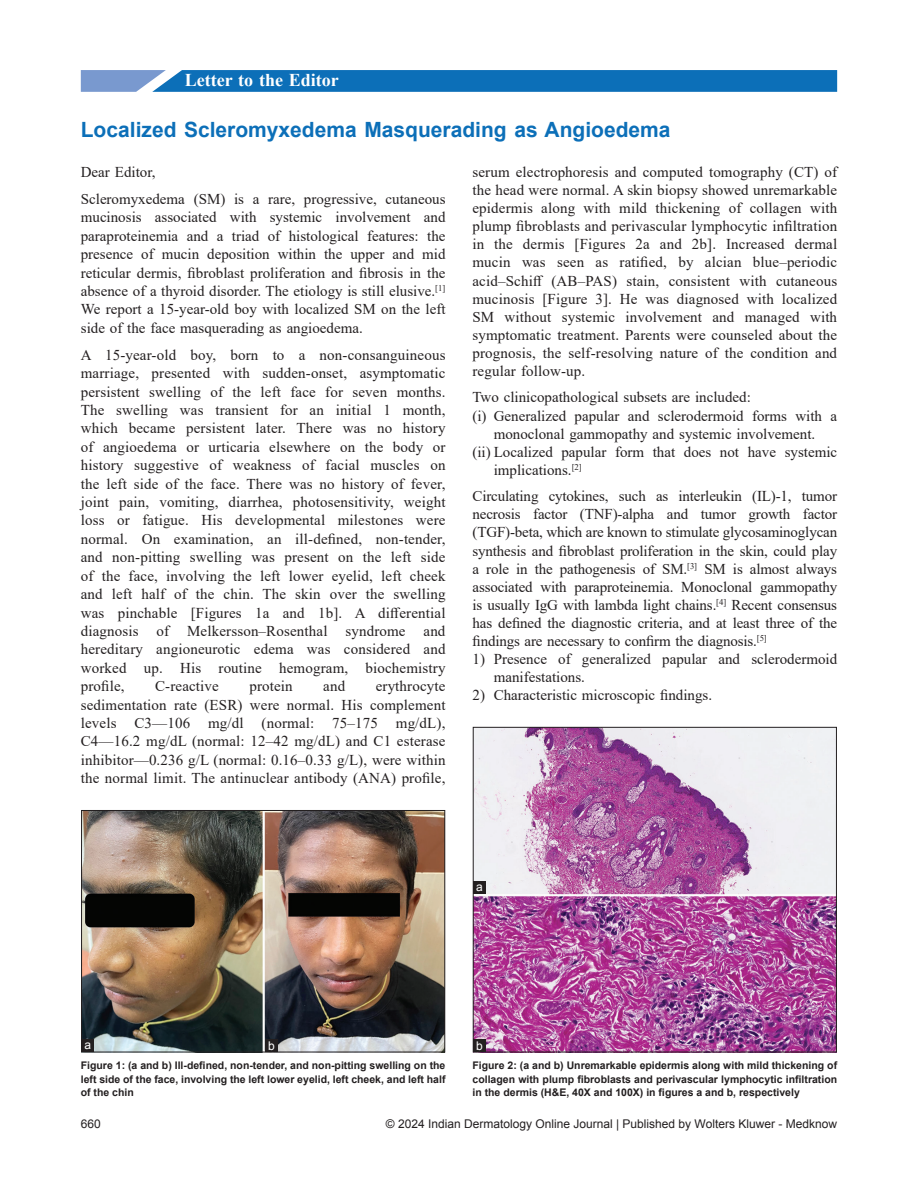
<style>
.page{position:relative;width:918px;height:1188px;background:#fff}
.page>*{position:absolute;margin:0;border:0;box-sizing:border-box;transform-origin:0 0}
.AT{font:700 21px "Arial";color:#0c6fb8}
.AH{font:700 18px "Times New Roman";color:#fff}
.TX{font:15px/18.5px "Times New Roman";letter-spacing:.01em;color:#231f20;text-align:justify}
.L{font:15px/18.1px "Times New Roman";color:#231f20;text-align:center}
.LL{font:15px/18.1px "Times New Roman";color:#231f20}
.t1{font:12px "Arial";color:#231f20}
.LABEL{font:12px "Arial";color:#fff}
.FGC{font:700 10.5px/13.6px "Arial";color:#231f20;text-align:justify}
</style>
<div class="page">
<img style="left:475px;top:729px;width:360px;height:321px">
<div style="left:473px;top:727px;width:364px;height:325px;border:1px solid #231f20"></div>
<div style="left:473px;top:1039px;width:13px;height:13px;background:#231f20"></div>
<div style="left:473px;top:881px;width:13px;height:13px;background:#231f20"></div>
<svg style="left:81px;top:70px;width:756px;height:22px;background:#1d77bc"></svg>
<img style="left:83px;top:812px;width:360px;height:238px">
<div style="left:81px;top:810px;width:364px;height:242px;border:1px solid #231f20"></div>
<div style="left:265px;top:1039px;width:13px;height:13px;background:#231f20"></div>
<div style="left:81px;top:1039px;width:13px;height:13px;background:#231f20"></div>
<p class="AH" style="left:185px;top:67px;width:156px">Letter to the Editor</p>
<p class="AT" style="left:81px;top:116px;width:591px">Localized Scleromyxedema Masquerading as Angioedema</p>
<p class="TX" style="left:81px;top:162px;width:76px">Dear Editor,</p>
<p class="TX" style="left:81px;top:189px;width:366px">Scleromyxedema (SM) is a rare, progressive, cutaneous mucinosis associated with systemic involvement and paraproteinemia and a triad of histological features: the presence of mucin deposition within the upper and mid reticular dermis, fibroblast proliferation and fibrosis in the absence of a thyroid disorder. The etiology is still elusive.<sup>[1] </sup>We report a 15‑year‑old boy with localized SM on the left side of the face masquerading as angioedema.</p>
<p class="TX" style="left:81px;top:345px;width:366px">A 15‑year‑old boy, born to a non‑consanguineous marriage, presented with sudden‑onset, asymptomatic persistent swelling of the left face for seven months.<br>The swelling was transient for an initial 1 month, which became persistent later. There was no history of angioedema or urticaria elsewhere on the body or history suggestive of weakness of facial muscles on the left side of the face. There was no history of fever, joint pain, vomiting, diarrhea, photosensitivity, weight loss or fatigue. His developmental milestones were normal. On examination, an ill‑defined, non‑tender, and non‑pitting swelling was present on the left side of the face, involving the left lower eyelid, left cheek and left half of the chin. The skin over the swelling was pinchable [Figures 1a and 1b]. A differential diagnosis of Melkersson–Rosenthal syndrome and hereditary angioneurotic edema was considered and worked up. His routine hemogram, biochemistry profile,</p>
<p class="TX" style="left:81px;top:676px;width:366px;text-indent:295px">erythrocyte sedimentation rate (ESR) were normal. His complement levels C3—106 mg/dl (normal: 75–175 mg/dL), C4—16.2 mg/dL (normal: 12–42 mg/dL) and C1 esterase inhibitor—0.236 g/L (normal: 0.16–0.33 g/L), were within the normal limit. The antinuclear antibody (ANA) profile,</p>
<p class="TX" style="left:155px;top:676px;width:65px">C‑reactive</p>
<p class="TX" style="left:249px;top:676px;width:45px">protein</p>
<p class="TX" style="left:323px;top:676px;width:23px">and</p>
<p class="TX" style="left:472px;top:162px;width:366px">serum electrophoresis and computed tomography (CT) of the head were normal. A skin biopsy showed unremarkable epidermis along with mild thickening of collagen with plump fibroblasts and perivascular lymphocytic infiltration in the dermis [Figures 2a and 2b]. Increased dermal mucin was seen as ratified, by alcian blue–periodic acid–Schiff (AB–PAS) stain, consistent with cutaneous mucinosis [Figure 3]. He was diagnosed with localized SM without systemic involvement and managed with symptomatic treatment. Parents were counseled about the prognosis, the self‑resolving nature of the condition and regular follow‑up.</p>
<p class="TX" style="left:472px;top:388px;width:280px">Two clinicopathological subsets are included:</p>
<p class="L" style="left:472px;top:406px;width:366px">(i) Generalized papular and sclerodermoid forms with a monoclonal gammopathy and systemic involvement.</p>
<p class="LL" style="left:494px;top:442px;width:345px;text-indent:-21px">(ii) Localized papular form that does not have systemic implications.<sup>[2]</sup></p>
<p class="TX" style="left:472px;top:487px;width:366px">Circulating cytokines, such as interleukin (IL)‑1, tumor necrosis factor (TNF)‑alpha and tumor growth factor (TGF)‑beta, which are known to stimulate glycosaminoglycan synthesis and fibroblast proliferation in the skin, could play a role in the pathogenesis of SM.<sup>[3]</sup> SM is almost always associated with paraproteinemia. Monoclonal gammopathy is usually IgG with lambda light chains.<sup>[4]</sup> Recent consensus has defined the diagnostic criteria, and at least three of the findings are necessary to confirm the diagnosis.<sup>[5]</sup></p>
<p class="L" style="left:494px;top:649px;width:345px;text-align:left;text-indent:-21px">1) Presence of generalized papular and sclerodermoid manifestations.</p>
<p class="L" style="left:472px;top:686px;width:241px">2) Characteristic microscopic findings.</p>
<p class="LABEL" style="left:476px;top:879px;width:8px">a</p>
<p class="LABEL" style="left:84px;top:1037px;width:8px">a</p>
<p class="LABEL" style="left:268px;top:1038px;width:8px">b</p>
<p class="FGC" style="left:81px;top:1059px;width:366px">Figure 1: (a and b) Ill‑defined, non‑tender, and non‑pitting swelling on the left side of the face, involving the left lower eyelid, left cheek, and left half of the chin</p>
<p class="LABEL" style="left:476px;top:1038px;width:8px">b</p>
<p class="FGC" style="left:472px;top:1059px;width:366px">Figure 2: (a and b) Unremarkable epidermis along with mild thickening of collagen with plump fibroblasts and perivascular lymphocytic infiltration in the dermis (H&amp;E, 40X and 100X) in figures a and b, respectively</p>
<p class="t1" style="left:81px;top:1116px;width:22px">660</p>
<p class="t1" style="left:386px;top:1116px;width:453px">© 2024 Indian Dermatology Online Journal | Published by Wolters Kluwer - Medknow</p>
</div>
